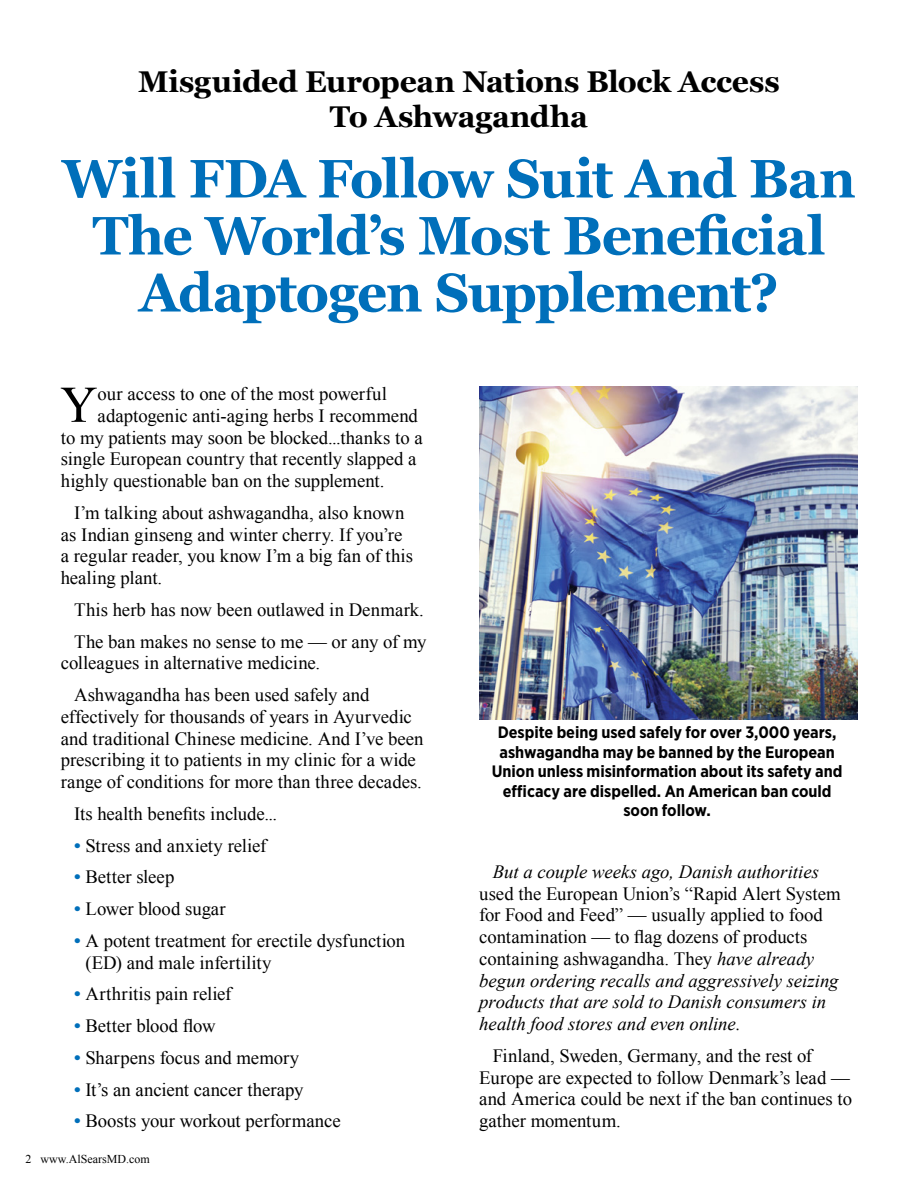
<style>
.page{position:relative;width:918px;height:1188px;background:#fff}
.page>*{position:absolute;margin:0;border:0;box-sizing:border-box;transform-origin:0 0}
.t1{font:700 54px/57px "Georgia";letter-spacing:-.025em;color:#006fba;text-align:center}
.t2{font:51.6px "Times New Roman";color:#000}
.t3{font:700 30px/34.5px "Georgia";letter-spacing:-.01em;color:#000;text-align:center}
.t4{font:18.75px/21.8px "Times New Roman";color:#000}
.t5{font:italic 18.75px "Times New Roman";color:#000}
.t6{font:700 16.5px/19.5px "Gotham Narrow";letter-spacing:-.005em;color:#000;text-align:center}
.t7{font:12px "Times New Roman";color:#000}
.s1{font-weight:700;color:#006fba}
.s2{font-style:italic}
</style>
<div class="page">
<img style="left:479px;top:386px;width:378px;height:333px">
<h3 class="t3" style="left:138px;top:63px;width:643px">Misguided European Nations Block Access<br>To Ashwagandha</h3>
<h1 class="t1" style="left:62px;top:147px;width:795px">Will FDA Follow Suit And Ban<br>The World’s Most Beneficial<br>Adaptogen Supplement?</h1>
<h2 class="t2" style="left:60px;top:370px;width:39px">Y</h2>
<p class="t4" style="left:98px;top:383px;width:291px">our access to one of the most powerful</p>
<p class="t4" style="left:98px;top:404px;width:322px">adaptogenic anti-aging herbs I recommend</p>
<p class="t4" style="left:61px;top:426px;width:364px">to my patients may soon be blocked...thanks to a</p>
<p class="t4" style="left:61px;top:448px;width:357px">single European country that recently slapped a</p>
<p class="t4" style="left:61px;top:470px;width:325px">highly questionable ban on the supplement.</p>
<p class="t4" style="left:61px;top:501px;width:354px;text-indent:14px">I’m talking about ashwagandha, also known as Indian ginseng and winter cherry. If you’re a regular reader, you know I’m a big fan of this healing plant.</p>
<p class="t4" style="left:74px;top:593px;width:354px;line-height:31.8px">This herb has now been outlawed in Denmark.<br>The ban makes no sense to me — or any of my</p>
<p class="t4" style="left:74px;top:647px;width:297px;line-height:31.8px;text-indent:-14px">colleagues in alternative medicine.<br>Ashwagandha has been used safely and</p>
<p class="t4" style="left:61px;top:705px;width:364px">effectively for thousands of years in Ayurvedic and traditional Chinese medicine. And I’ve been prescribing it to patients in my clinic for a wide range of conditions for more than three decades.</p>
<p class="t4" style="left:74px;top:802px;width:205px">Its health benefits include...</p>
<p class="t4" style="left:74px;top:834px;width:194px"><span class="s1">•</span> Stress and anxiety relief</p>
<p class="t4" style="left:74px;top:866px;width:102px"><span class="s1">•</span> Better sleep</p>
<p class="t4" style="left:74px;top:898px;width:153px"><span class="s1">•</span> Lower blood sugar</p>
<p class="t4" style="left:85px;top:929px;width:321px;text-indent:-11px"><span class="s1">•</span> A potent treatment for erectile dysfunction (ED) and male infertility</p>
<p class="t4" style="left:74px;top:983px;width:159px"><span class="s1">•</span> Arthritis pain relief</p>
<p class="t4" style="left:74px;top:1015px;width:143px"><span class="s1">•</span> Better blood flow</p>
<p class="t4" style="left:74px;top:1046px;width:227px"><span class="s1">•</span> Sharpens focus and memory</p>
<p class="t4" style="left:74px;top:1078px;width:231px"><span class="s1">•</span> It’s an ancient cancer therapy</p>
<p class="t4" style="left:74px;top:1110px;width:268px"><span class="s1">•</span> Boosts your workout performance</p>
<p class="t7" style="left:26px;top:1150px;width:126px">2 www.AlSearsMD.com</p>
<p class="t6" style="left:492px;top:723px;width:352px">Despite being used safely for over 3,000 years, ashwagandha may be banned by the European Union unless misinformation about its safety and efficacy are dispelled. An American ban could soon follow.</p>
<p class="t5" style="left:493px;top:859px;width:328px">But a couple weeks ago, Danish authorities</p>
<p class="t4" style="left:479px;top:882px;width:363px">used the European Union’s “Rapid Alert System for Food and Feed” — usually applied to food contamination — to flag dozens of products containing ashwagandha. They <span class="s2">have already begun ordering recalls and aggressively seizing products that are sold to Danish consumers in health food stores and even online.</span></p>
<p class="t4" style="left:479px;top:1044px;width:375px;text-indent:13px">Finland, Sweden, Germany, and the rest of Europe are expected to follow Denmark’s lead — and America could be next if the ban continues to gather momentum.</p>
</div>
